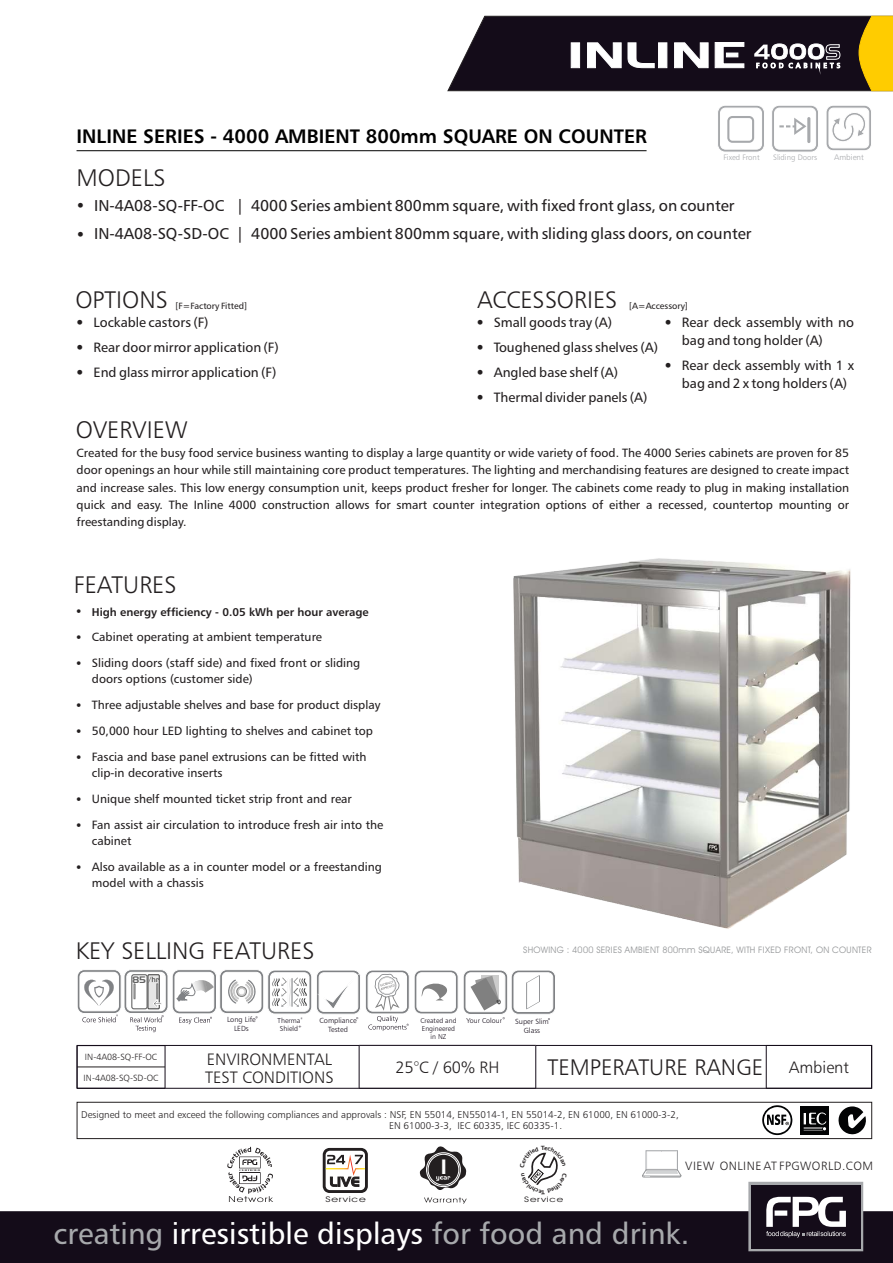
<style>
.page{position:relative;width:893px;height:1263px;background:#fff}
.page>*{position:absolute;margin:0;border:0;box-sizing:border-box;transform-origin:0 0}
.t1{font:30px "Humanist 777 BT Roman B";color:#a7a9ac}
.t2{font:24px "Humanist 777 BT Light B";color:#231f20}
.t3{font:22.5px "Humanist 777 BT Light B";color:#231f20}
.t4{font:700 21.75px "Handel Got D";color:#fff}
.t5{font:19.5px "Humanist 777 BT Bold B";color:#000}
.t6{font:16.5px/17.9px "Humanist 777 BT Light B";color:#231f20}
.t7{font:15.75px "Humanist 777 BT Roman B";color:#231f20}
.t8{font:13.5px/17.9px "Humanist 777 BT Roman B";color:#231f20}
.t9{font:12px/17.4px "Humanist 777 BT Roman B";color:#231f20}
.t10{font:12px "Humanist 777 BT Light B";letter-spacing:.04em;color:#231f20}
.t11{font:11.25px "Humanist 777 BT Bold B";color:#231f20}
.t12{font:9.9px/11.9px "Humanist 777 BT Light B";color:#231f20}
.t13{font:9.15px "Handel Gothic BT";color:#636363}
.t14{font:9px "Avant Garde IT Cby BT";letter-spacing:.03em;color:#949698}
.t15{font:9px "Humanist 777 BT Light B";color:#231f20}
.t16{font:9px "Humanist 777 BT Roman B";color:#231f20}
.t17{font:8.1px "Humanist 777 BT Light B";color:#a7a9ac}
.t18{font:7.95px "Avant Garde IT Cby BT";letter-spacing:.07em;color:#231f20;scale:1.4 1}
.t19{font:7.8px "Humanist 777 BT Light B";color:#a7a9ac}
.t20{font:7.65px "Avant Garde IT Cby BT";letter-spacing:.07em;color:#231f20;scale:1.4 1}
.t21{font:7.5px/9px "Humanist 777 BT Light B";color:#140c19;text-align:center}
.t22{font:7.35px/8.9px "Humanist 777 BT Light B";color:#140c19;text-align:center}
.t23{font:7.05px/8.6px "Humanist 777 BT Light B";color:#140c19;text-align:center}
.s1{color:#fff}
</style>
<div class="page">
<img style="left:513px;top:558px;width:338px;height:371px">
<hr style="left:77px;top:150px;width:570px;height:1px;background:#000">
<hr style="left:766px;top:1045px;width:1px;height:43px;background:#140c19">
<hr style="left:766px;top:1088px;width:105px;height:1px;background:#140c19">
<hr style="left:165px;top:1045px;width:1px;height:43px;background:#140c19">
<hr style="left:77px;top:1088px;width:88px;height:1px;background:#140c19">
<hr style="left:77px;top:1067px;width:88px;height:1px;background:#231f20">
<div style="left:77px;top:1045px;width:795px;height:43px;border:1px solid #140c19"></div>
<svg style="left:447px;top:15px;width:446px;height:77px;background:#49403d"></svg>
<div style="left:0;top:1211px;width:893px;height:52px;background:#140c19"></div>
<svg style="left:227px;top:1147px;width:46px;height:55px"></svg>
<svg style="left:322px;top:1147px;width:46px;height:46px"></svg>
<svg style="left:424px;top:1197px;width:43px;height:7px"></svg>
<svg style="left:420px;top:1146px;width:46px;height:44px"></svg>
<div style="left:426px;top:1152px;width:35px;height:35px;border:1px solid #fff;border-radius:50%"></div>
<div style="left:428px;top:1154px;width:31px;height:31px;border:1px solid #fff;border-radius:50%"></div>
<svg style="left:748px;top:1182px;width:115px;height:69px;background:#4c4650"></svg>
<div style="left:646px;top:1150px;width:32px;height:20px;border:1px solid #a7a9ac"></div>
<svg style="left:642px;top:1151px;width:39px;height:27px"></svg>
<svg style="left:718px;top:105px;width:46px;height:47px"></svg>
<svg style="left:772px;top:105px;width:46px;height:47px"></svg>
<svg style="left:826px;top:105px;width:45px;height:46px"></svg>
<svg style="left:77px;top:1102px;width:795px;height:37px"></svg>
<svg style="left:77px;top:970px;width:478px;height:62px"></svg>
<div style="left:359px;top:1045px;width:177px;height:43px;background:#fff"></div>
<hr style="left:359px;top:1045px;width:1px;height:43px;background:#140c19">
<hr style="left:535px;top:1045px;width:1px;height:43px;background:#140c19">
<hr style="left:359px;top:1088px;width:177px;height:1px;background:#140c19">
<hr style="left:359px;top:1045px;width:177px;height:1px;background:#140c19">
<svg style="left:528px;top:1152px;width:30px;height:33px"></svg>
<h3 class="t5" style="left:77px;top:128px;width:572px">INLINE SERIES - 4000 AMBIENT 800mm SQUARE ON COUNTER</h3>
<h2 class="t2" style="left:77px;top:168px;width:90px">MODELS</h2>
<h3 class="t7" style="left:77px;top:199px;width:659px">• IN-4A08-SQ-FF-OC | 4000 Series ambient 800mm square, with fixed front glass, on counter</h3>
<h3 class="t7" style="left:77px;top:227px;width:676px">• IN-4A08-SQ-SD-OC | 4000 Series ambient 800mm square, with sliding glass doors, on counter</h3>
<p class="t19" style="left:723px;top:154px;width:38px">Fixed Front</p>
<p class="t19" style="left:773px;top:154px;width:45px">Sliding Doors</p>
<p class="t17" style="left:834px;top:154px;width:31px">Ambient</p>
<h2 class="t2" style="left:75px;top:290px;width:94px">OPTIONS</h2>
<p class="t16" style="left:176px;top:302px;width:73px">[F=Factory Fitted]</p>
<h2 class="t2" style="left:477px;top:290px;width:142px">ACCESSORIES</h2>
<p class="t16" style="left:629px;top:302px;width:60px">[A=Accessory]</p>
<p class="t8" style="left:77px;top:315px;width:133px">• Lockable castors (F)</p>
<p class="t8" style="left:77px;top:340px;width:204px">• Rear door mirror application (F)</p>
<p class="t8" style="left:77px;top:365px;width:201px">• End glass mirror application (F)</p>
<p class="t8" style="left:477px;top:315px;width:137px">• Small goods tray (A)</p>
<p class="t8" style="left:477px;top:340px;width:182px">• Toughened glass shelves (A)</p>
<p class="t8" style="left:477px;top:365px;width:143px">• Angled base shelf (A)</p>
<p class="t8" style="left:477px;top:390px;width:172px">• Thermal divider panels (A)</p>
<p class="t8" style="left:682px;top:315px;width:174px;text-indent:-17px">• Rear deck assembly with no bag and tong holder (A)</p>
<p class="t8" style="left:682px;top:358px;width:174px;text-indent:-17px">• Rear deck assembly with 1 x bag and 2 x tong holders (A)</p>
<h2 class="t2" style="left:76px;top:420px;width:113px">OVERVIEW</h2>
<p class="t9" style="left:77px;top:445px;width:774px;text-align:justify">Created for the busy food service business wanting to display a large quantity or wide variety of food. The 4000 Series cabinets are proven for 85 door openings an hour while still maintaining core product temperatures. The lighting and merchandising features are designed to create impact and increase sales. This low energy consumption unit, keeps product fresher for longer. The cabinets come ready to plug in making installation quick and easy. The Inline 4000 construction allows for smart counter integration options of either a recessed, countertop mounting or freestanding display.</p>
<h2 class="t2" style="left:74px;top:575px;width:104px">FEATURES</h2>
<p class="t11" style="left:77px;top:607px;width:294px">• High energy efficiency - 0.05 kWh per hour average</p>
<p class="t9" style="left:77px;top:629px;width:247px">• Cabinet operating at ambient temperature</p>
<p class="t9" style="left:92px;top:656px;width:270px;line-height:15.9px;text-indent:-15px">• Sliding doors (staff side) and fixed front or sliding doors options (customer side)</p>
<p class="t9" style="left:77px;top:697px;width:305px">• Three adjustable shelves and base for product display</p>
<p class="t9" style="left:77px;top:723px;width:298px">• 50,000 hour LED lighting to shelves and cabinet top</p>
<p class="t9" style="left:92px;top:750px;width:276px;line-height:15.9px;text-indent:-15px">• Fascia and base panel extrusions can be fitted with clip-in decorative inserts</p>
<p class="t9" style="left:77px;top:791px;width:277px">• Unique shelf mounted ticket strip front and rear</p>
<p class="t9" style="left:92px;top:818px;width:293px;line-height:15.9px;text-indent:-15px">• Fan assist air circulation to introduce fresh air into the cabinet</p>
<p class="t9" style="left:92px;top:860px;width:292px;line-height:15.9px;text-indent:-15px">• Also available as a in counter model or a freestanding model with a chassis</p>
<h2 class="t2" style="left:76px;top:941px;width:240px">KEY SELLING FEATURES</h2>
<p class="t13" style="left:133px;top:976px;width:15px">85</p>
<p class="t15" style="left:85px;top:1053px;width:74px">IN-4A08-SQ-FF-OC</p>
<p class="t15" style="left:84px;top:1074px;width:76px">IN-4A08-SQ-SD-OC</p>
<p class="t22" style="left:227px;top:1016px;width:30px">Long Life<br>LEDs</p>
<p class="t21" style="left:319px;top:1016px;width:39px">Compliance<br>Tested</p>
<p class="t23" style="left:278px;top:1016px;width:26px">Therma<br>Shield<sup>+</sup></p>
<p class="t23" style="left:420px;top:1016px;width:38px">Created and</p>
<p class="t23" style="left:467px;top:1017px;width:37px">Your Colour</p>
<p class="t23" style="left:422px;top:1025px;width:35px">Engineered in NZ</p>
<h3 class="t6" style="left:205px;top:1051px;width:130px">ENVIRONMENTAL<br>TEST CONDITIONS</h3>
<h3 class="t6" style="left:395px;top:1059px;width:106px">25°C / 60% RH</h3>
<p class="t14" style="left:523px;top:946px;width:350px">SHOWING : 4000 SERIES AMBIENT 800mm SQUARE, WITH FIXED FRONT, ON COUNTER</p>
<p class="t21" style="left:515px;top:1017px;width:35px">Super Slim<br>Glass</p>
<h3 class="t3" style="left:548px;top:1058px;width:217px">TEMPERATURE RANGE</h3>
<h3 class="t6" style="left:789px;top:1060px;width:62px">Ambient</h3>
<p class="t12" style="left:389px;top:1109px;width:291px;text-indent:-308px">Designed to meet and exceed the following compliances and approvals : NSF, EN 55014, EN55014-1, EN 55014-2, EN 61000, EN 61000-3-2,<br>EN 61000-3-3, IEC 60335, IEC 60335-1.</p>
<p class="t18" style="left:325px;top:1196px;width:30px">Service</p>
<h3 class="t4" style="left:441px;top:1156px;width:8px">1</h3>
<p class="t20" style="left:524px;top:1196px;width:29px">Service</p>
<p class="t10" style="left:685px;top:1161px;width:189px">VIEW ONLINE AT FPGWORLD.COM</p>
<h1 class="t1" style="left:53px;top:1221px;width:637px">creating <span class="s1">irresistible displays</span> for food and drink.</h1>
</div>
